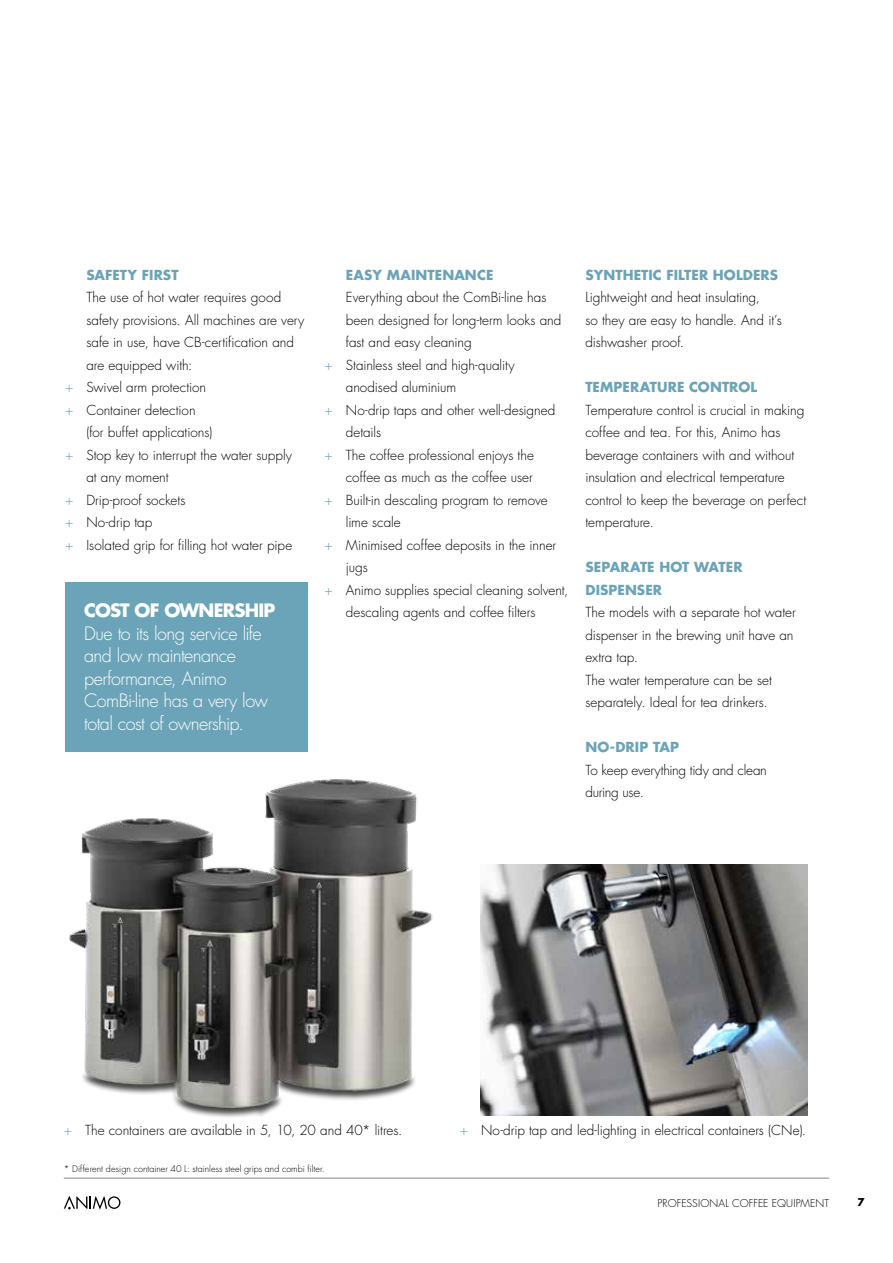
<style>
.page{position:relative;width:893px;height:1263px;background:#fff}
.page>*{position:absolute;margin:0;border:0;box-sizing:border-box;transform-origin:0 0}
.t1{font:300 18px/22.5px "Futura Std";letter-spacing:-.03em;color:#fff}
.t2{font:700 18px "Futura Std";letter-spacing:-.04em;color:#fff}
.t3{font:300 13.5px/22.5px "Futura Std";color:#000}
.t4{font:700 13.5px/22.5px "Futura Std";letter-spacing:.005em;color:#6ba4b8}
.t5{font:300 13.5px/22.5px "Futura Std";letter-spacing:-.02em;color:#000}
.t6{font:300 10.5px "Futura Std";letter-spacing:.01em;color:#000}
.t7{font:700 10.5px "Futura Std";color:#000}
.t8{font:300 9px "Futura Std";letter-spacing:.005em;color:#000}
.s1{color:#6ba4b8}
</style>
<div class="page">
<hr style="left:64px;top:1178px;width:765px;height:1px;background:#888c86">
<svg style="left:64px;top:1195px;width:56px;height:14px"></svg>
<div style="left:65px;top:583px;width:243px;height:169px;background:#6ba4b8"></div>
<img style="left:69px;top:779px;width:364px;height:339px">
<img style="left:480px;top:865px;width:328px;height:251px">
<p class="t4" style="left:86px;top:263px;width:94px">SAFETY FIRST</p>
<p class="t3" style="left:86px;top:286px;width:196px">The use of hot water requires good</p>
<p class="t3" style="left:86px;top:309px;width:220px">safety provisions. All machines are very</p>
<p class="t3" style="left:86px;top:331px;width:209px">safe in use, have CB-certification and</p>
<p class="t3" style="left:86px;top:354px;width:108px">are equipped with:</p>
<p class="t3" style="left:65px;top:376px;width:143px"><span class="s1">+</span> Swivel arm protection</p>
<p class="t3" style="left:65px;top:399px;width:132px"><span class="s1">+</span> Container detection</p>
<p class="t3" style="left:86px;top:421px;width:127px">(for buffet applications)</p>
<p class="t3" style="left:65px;top:444px;width:228px"><span class="s1">+</span> Stop key to interrupt the water supply</p>
<p class="t3" style="left:86px;top:466px;width:84px">at any moment</p>
<p class="t3" style="left:65px;top:489px;width:122px"><span class="s1">+</span> Drip-proof sockets</p>
<p class="t3" style="left:65px;top:511px;width:89px"><span class="s1">+</span> No-drip tap</p>
<p class="t3" style="left:65px;top:534px;width:229px"><span class="s1">+</span> Isolated grip for filling hot water pipe</p>
<h1 class="t2" style="left:84px;top:598px;width:193px">COST OF OWNERSHIP</h1>
<h1 class="t1" style="left:84px;top:622px;width:185px">Due to its long service life and low maintenance performance, Animo<br>ComBi-line has a very low total cost of ownership.</h1>
<p class="t4" style="left:346px;top:263px;width:149px">EASY MAINTENANCE</p>
<p class="t3" style="left:346px;top:286px;width:202px">Everything about the ComBi-line has</p>
<p class="t3" style="left:346px;top:309px;width:217px">been designed for long-term looks and</p>
<p class="t3" style="left:346px;top:331px;width:127px">fast and easy cleaning</p>
<p class="t3" style="left:325px;top:354px;width:192px"><span class="s1">+</span> Stainless steel and high-quality</p>
<p class="t3" style="left:346px;top:376px;width:112px">anodised aluminium</p>
<p class="t3" style="left:325px;top:399px;width:232px"><span class="s1">+</span> No-drip taps and other well-designed</p>
<p class="t3" style="left:346px;top:421px;width:37px">details</p>
<p class="t3" style="left:325px;top:444px;width:211px"><span class="s1">+</span> The coffee professional enjoys the</p>
<p class="t3" style="left:346px;top:466px;width:188px">coffee as much as the coffee user</p>
<p class="t3" style="left:325px;top:489px;width:225px"><span class="s1">+</span> Built-in descaling program to remove</p>
<p class="t3" style="left:346px;top:511px;width:56px">lime scale</p>
<p class="t3" style="left:325px;top:534px;width:233px"><span class="s1">+</span> Minimised coffee deposits in the inner</p>
<p class="t3" style="left:346px;top:556px;width:24px">jugs</p>
<p class="t3" style="left:325px;top:579px;width:245px"><span class="s1">+</span> Animo supplies special cleaning solvent,</p>
<p class="t3" style="left:346px;top:601px;width:191px">descaling agents and coffee filters</p>
<p class="t4" style="left:585px;top:263px;width:194px">SYNTHETIC FILTER HOLDERS</p>
<p class="t3" style="left:585px;top:286px;width:198px">Lightweight and heat insulating,<br>so they are easy to handle. And it’s dishwasher proof.</p>
<p class="t4" style="left:585px;top:376px;width:173px">TEMPERATURE CONTROL</p>
<p class="t3" style="left:585px;top:399px;width:222px">Temperature control is crucial in making coffee and tea. For this, Animo has beverage containers with and without insulation and electrical temperature control to keep the beverage on perfect temperature.</p>
<p class="t4" style="left:585px;top:556px;width:159px">SEPARATE HOT WATER<br>DISPENSER</p>
<p class="t3" style="left:585px;top:601px;width:212px">The models with a separate hot water dispenser in the brewing unit have an extra tap.<br>The water temperature can be set separately. Ideal for tea drinkers.</p>
<p class="t4" style="left:585px;top:736px;width:95px">NO-DRIP TAP</p>
<p class="t5" style="left:585px;top:759px;width:183px">To keep everything tidy and clean during use.</p>
<p class="t3" style="left:64px;top:1119px;width:340px"><span class="s1">+</span> The containers are available in 5, 10, 20 and 40* litres.</p>
<p class="t8" style="left:64px;top:1163px;width:263px">* Different design container 40 L: stainless steel grips and combi filter.</p>
<p class="t3" style="left:460px;top:1119px;width:348px"><span class="s1">+</span> No-drip tap and led-lighting in electrical containers (CNe).</p>
<p class="t6" style="left:658px;top:1197px;width:173px">PROFESSIONAL COFFEE EQUIPMENT</p>
<p class="t7" style="left:857px;top:1195px;width:9px">7</p>
</div>
